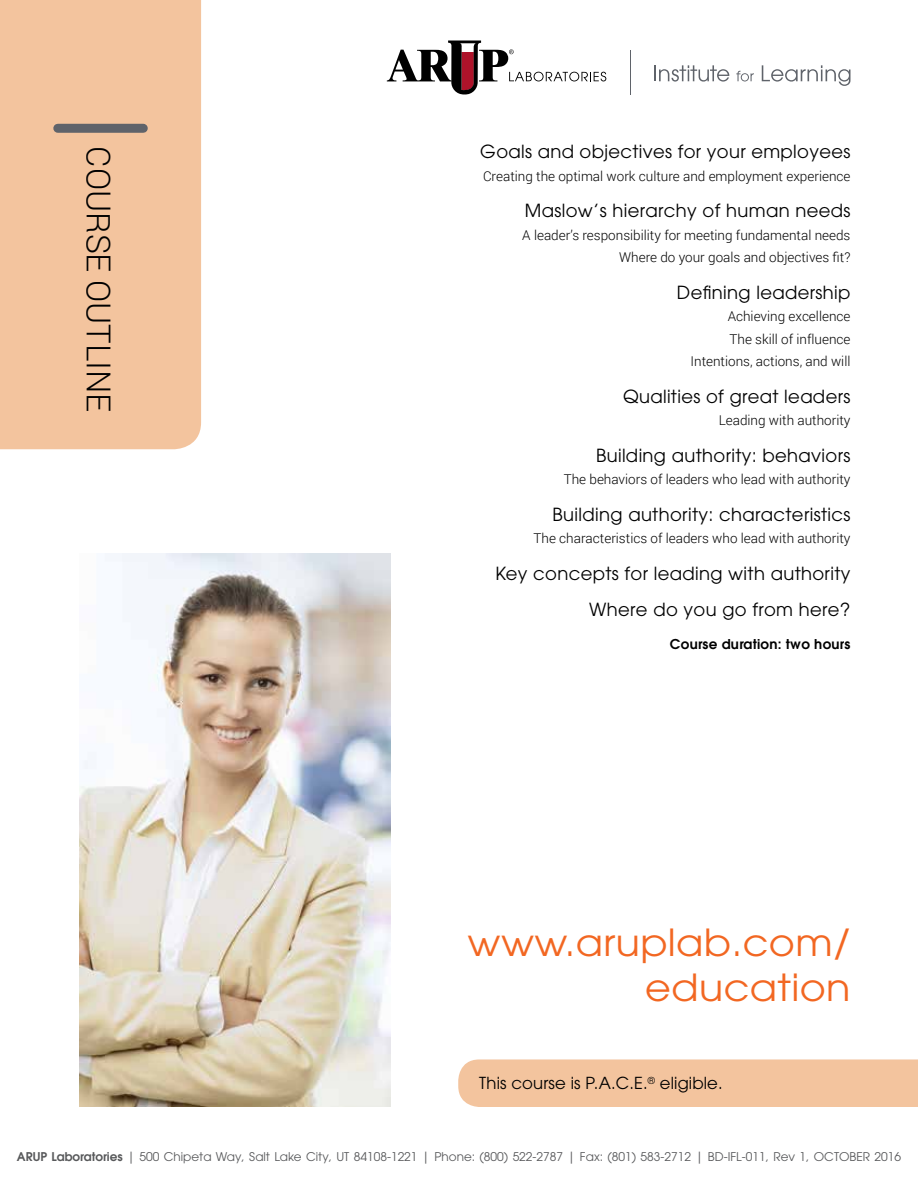
<style>
.page{position:relative;width:918px;height:1188px;background:#fff}
.page>*{position:absolute;margin:0;border:0;box-sizing:border-box;transform-origin:0 0}
.t1{font:37.2px/44.5px "ITC Avant Garde Std";letter-spacing:.01em;color:#f26722;text-align:right;scale:1.07 1}
.t2{font:300 33px "Roboto";color:#000}
.t3{font:18px/36.5px "ITC Avant Garde Std";letter-spacing:.02em;color:#000;text-align:right}
.t4{font:16.5px "ITC Avant Garde Std";letter-spacing:.01em;color:#000}
.t5{font:300 13.5px/22.5px "Roboto";color:#000;text-align:right}
.t6{font:600 13.5px "ITC Avant Garde Std";letter-spacing:.02em;color:#000}
.t7{font:12px "ITC Avant Garde Std";color:#58595b}
.s1{font-weight:600}
</style>
<div class="page">
<div style="left:0;top:0;width:201px;height:449px;background:#f3c49e"></div>
<div style="left:58px;top:124px;width:85px;height:9px;background:#5f636a"></div>
<img style="left:80px;top:554px;width:310px;height:553px">
<div style="left:458px;top:1059px;width:460px;height:48px;background:#f3c49e"></div>
<svg style="left:654px;top:65px;width:75px;height:17px"></svg>
<svg style="left:736px;top:71px;width:18px;height:10px"></svg>
<svg style="left:762px;top:65px;width:88px;height:21px"></svg>
<hr style="left:630px;top:50px;width:1px;height:44px;background:#5f636a">
<svg style="left:387px;top:41px;width:219px;height:53px"></svg>
<h2 class="t2" style="left:122px;top:146px;width:268px;rotate:90deg">COURSE OUTLINE</h2>
<h3 class="t3" style="left:480px;top:133px;width:372px">Goals and objectives for your employees</h3>
<p class="t5" style="left:483px;top:164px;width:369px">Creating the optimal work culture and employment experience</p>
<h3 class="t3" style="left:525px;top:192px;width:327px">Maslow’s hierarchy of human needs</h3>
<p class="t5" style="left:522px;top:223px;width:330px">A leader’s responsibility for meeting fundamental needs<br>Where do your goals and objectives fit?</p>
<h3 class="t3" style="left:677px;top:274px;width:175px">Defining leadership</h3>
<p class="t5" style="left:691px;top:305px;width:162px">Achieving excellence<br>The skill of influence<br>Intentions, actions, and will</p>
<h3 class="t3" style="left:623px;top:378px;width:229px">Qualities of great leaders</h3>
<p class="t5" style="left:719px;top:409px;width:133px">Leading with authority</p>
<h3 class="t3" style="left:596px;top:437px;width:256px">Building authority: behaviors</h3>
<p class="t5" style="left:564px;top:468px;width:288px">The behaviors of leaders who lead with authority</p>
<h3 class="t3" style="left:553px;top:496px;width:299px">Building authority: characteristics</h3>
<p class="t5" style="left:534px;top:527px;width:318px">The characteristics of leaders who lead with authority</p>
<h3 class="t3" style="left:496px;top:555px;width:356px">Key concepts for leading with authority<br>Where do you go from here?</h3>
<p class="t6" style="left:670px;top:635px;width:182px">Course duration: two hours</p>
<h1 class="t1" style="left:468px;top:920px;width:359px">www.aruplab.com/ education</h1>
<p class="t4" style="left:479px;top:1073px;width:245px">This course is P.A.C.E.<sup>®</sup> eligible.</p>
<p class="t7" style="left:17px;top:1149px;width:886px"><span class="s1">ARUP Laboratories</span> | 500 Chipeta Way, Salt Lake City, UT 84108-1221 | Phone: (800) 522-2787 | Fax: (801) 583-2712 | BD-IFL-011, Rev 1, OCTOBER 2016</p>
</div>
